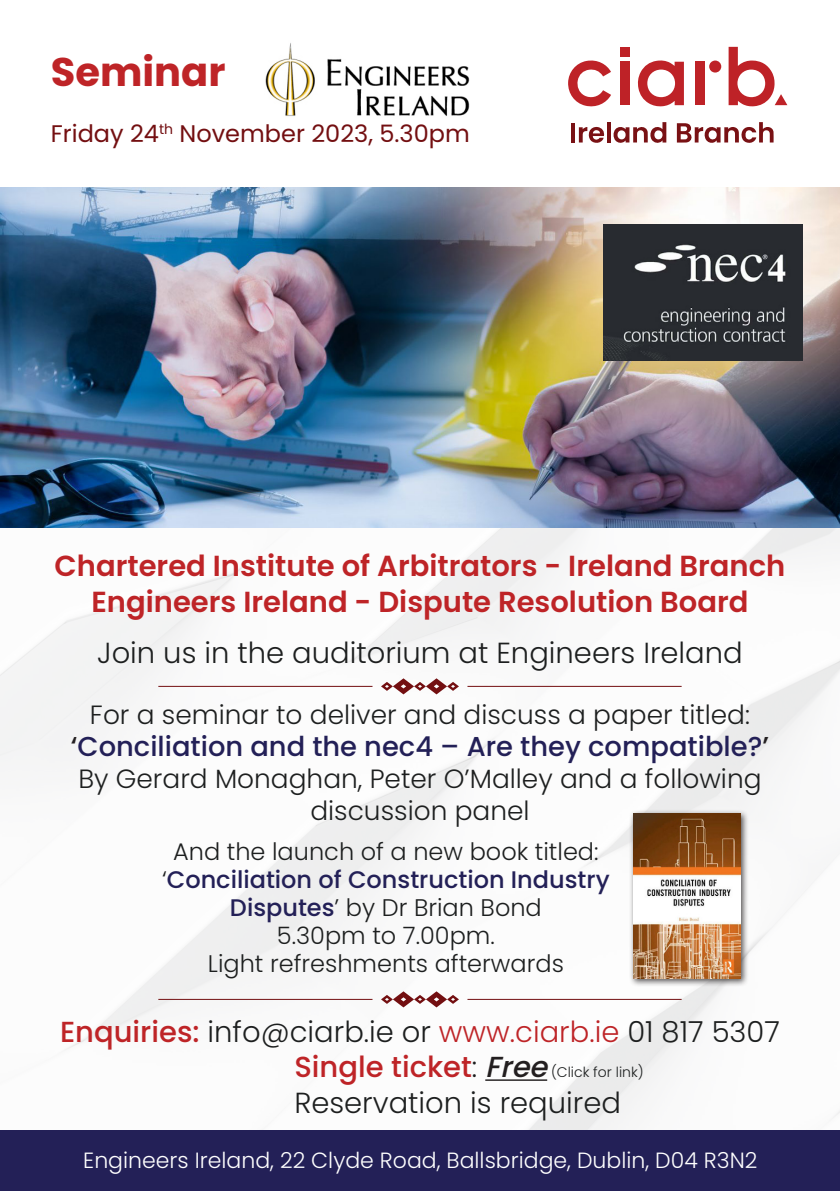
<style>
.page{position:relative;width:840px;height:1191px;background:#fff}
.page>*{position:absolute;margin:0;border:0;box-sizing:border-box;transform-origin:0 0}
.t1{font:700 40px "Poppins";color:#be2427}
.t2{font:300 29px "Poppins";color:#1d1f1f}
.t3{font:600 29px "Poppins";color:#be2427}
.t4{font:500 27.4px "Poppins";color:#232057}
.t5{font:300 26.4px/32px "Poppins";color:#1d1f1f;text-align:center}
.t6{font:300 24px "Poppins";color:#1d1f1f}
.t7{font:500 24px/28px "Poppins";color:#232057;text-align:center}
.t8{font:24px "Poppins";color:#730f11}
.t9{font:300 22px "Poppins";color:#fff}
.t10{font:300 14px "Poppins";color:#1d1f1f}
.s1{color:#231f20}
.s2{font-weight:300;color:#1d1f1f}
.s3{font-weight:500;color:#be2427}
.s4{color:#be2427}
.s5{font-weight:500;font-size:29px;color:#be2427}
.s6{font-size:29px}
.s7{font-weight:500;font-style:italic;font-size:29px;color:#231f20}
</style>
<div class="page">
<img style="left:0;top:527px;width:839px;height:603px">
<div style="left:0;top:1130px;width:839px;height:61px;background:#232057"></div>
<hr style="left:485px;top:1079px;width:62px;height:1px;background:#231f20">
<svg style="left:637px;top:60px;width:46px;height:47px"></svg>
<svg style="left:568px;top:60px;width:42px;height:47px"></svg>
<div style="left:619px;top:62px;width:9px;height:43px;background:#be2227"></div>
<div style="left:695px;top:62px;width:9px;height:43px;background:#be2227"></div>
<svg style="left:613px;top:122px;width:53px;height:21px"></svg>
<svg style="left:708px;top:61px;width:13px;height:12px"></svg>
<div style="left:619px;top:47px;width:10px;height:10px;background:#be2227"></div>
<svg style="left:607px;top:122px;width:3px;height:20px"></svg>
<svg style="left:578px;top:127px;width:26px;height:16px"></svg>
<svg style="left:676px;top:122px;width:97px;height:21px"></svg>
<hr style="left:571px;top:123px;width:3px;height:19px;background:#791114">
<svg style="left:728px;top:47px;width:59px;height:60px"></svg>
<img style="left:0;top:188px;width:839px;height:339px">
<svg style="left:381px;top:678px;width:77px;height:16px"></svg>
<hr style="left:467px;top:686px;width:214px;height:1px;background:#730f11">
<hr style="left:158px;top:686px;width:214px;height:1px;background:#730f11">
<svg style="left:381px;top:991px;width:77px;height:16px"></svg>
<hr style="left:467px;top:999px;width:214px;height:1px;background:#730f11">
<hr style="left:158px;top:999px;width:214px;height:1px;background:#730f11">
<img style="left:603px;top:225px;width:199px;height:135px">
<div style="left:628px;top:809px;width:120px;height:178px;background:#231f20;opacity:.75"></div>
<img style="left:632px;top:813px;width:108px;height:165px">
<img style="left:265px;top:43px;width:204px;height:73px">
<p class="t1" style="left:51px;top:49px;width:176px">Seminar</p>
<p class="t8" style="left:51px;top:120px;width:420px">Friday 24<sup>th</sup> November 2023, 5.30pm</p>
<p class="t3" style="left:54px;top:549px;width:732px">Chartered Institute of Arbitrators - Ireland Branch</p>
<p class="t3" style="left:91px;top:584px;width:658px">Engineers Ireland - Dispute Resolution Board</p>
<p class="t2" style="left:97px;top:636px;width:646px">Join us in the auditorium at Engineers Ireland</p>
<p class="t5" style="left:90px;top:699px;width:661px">For a seminar to deliver and discuss a paper titled:</p>
<p class="t4" style="left:71px;top:730px;width:699px"><span class="s1">‘</span>Conciliation and the nec4 – Are they compatible?<span class="s1">’</span></p>
<p class="t5" style="left:78px;top:763px;width:684px">By Gerard Monaghan, Peter O’Malley and a following discussion panel</p>
<p class="t6" style="left:173px;top:838px;width:426px">And the launch of a new book titled:</p>
<p class="t7" style="left:162px;top:866px;width:449px"><span class="s2">‘</span>Conciliation of Construction Industry<br>Disputes<span class="s2">’ by Dr Brian Bond</span></p>
<p class="t6" style="left:277px;top:922px;width:219px">5.30pm to 7.00pm.</p>
<p class="t6" style="left:208px;top:950px;width:357px">Light refreshments afterwards</p>
<p class="t2" style="left:60px;top:1014px;width:721px"><span class="s3">Enquiries:</span> info@ciarb.ie or <span class="s4">www.ciarb.ie</span> 01 817 5307</p>
<p class="t10" style="left:294px;top:1064px;width:350px"><span class="s5">Single ticket</span><span class="s6">:</span> <span class="s7">Free</span>(Click for link)</p>
<p class="t2" style="left:294px;top:1085px;width:328px">Reservation is required</p>
<p class="t9" style="left:83px;top:1147px;width:675px">Engineers Ireland, 22 Clyde Road, Ballsbridge, Dublin, D04 R3N2</p>
</div>
